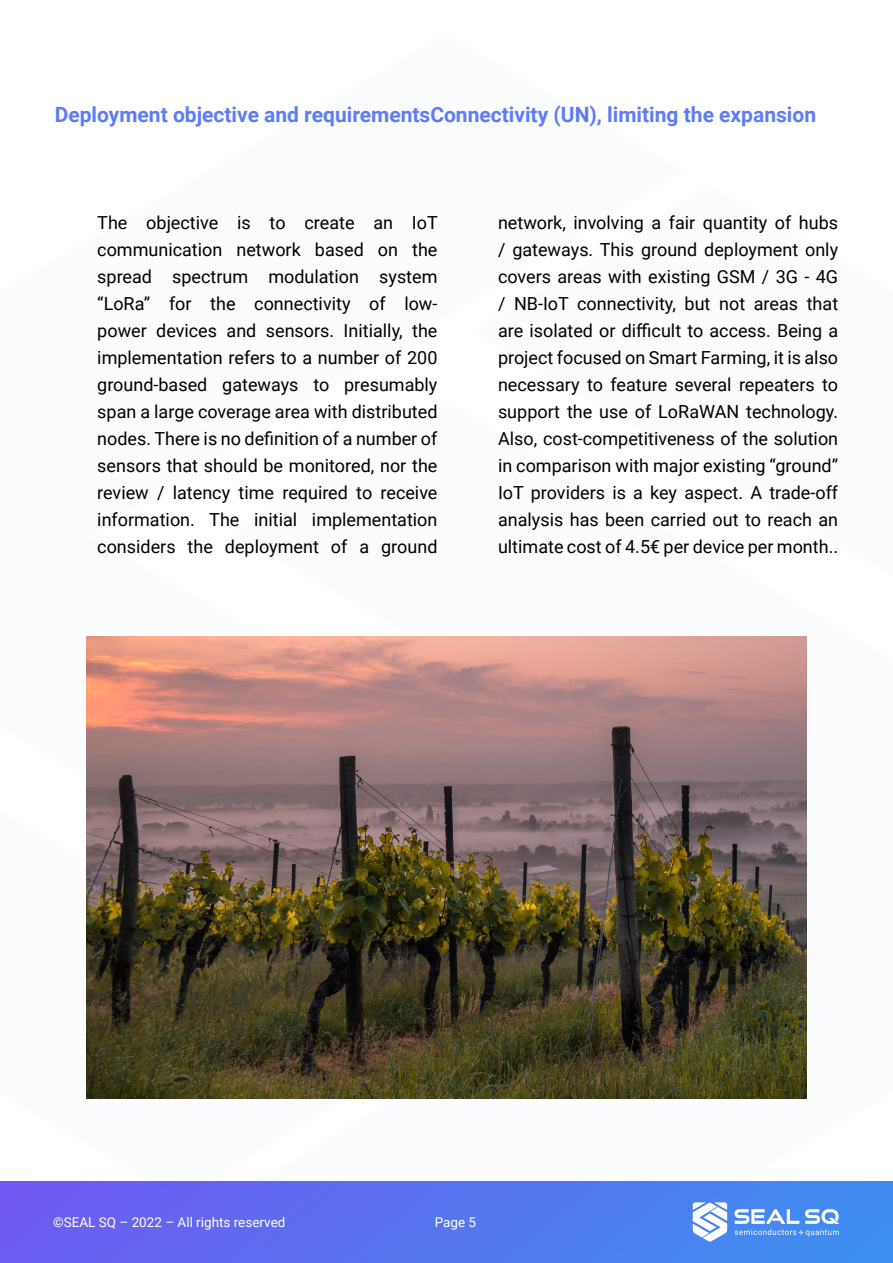
<style>
.page{position:relative;width:893px;height:1263px;background:#fff}
.page>*{position:absolute;margin:0;border:0;box-sizing:border-box;transform-origin:0 0}
.t1{font:700 21px "Roboto";color:#5c7cfa}
.t2{font:18px/27px "Roboto";color:#000;text-align:justify}
.t3{font:13.5px "Roboto";color:#fff}
</style>
<div class="page">
<img style="left:0;top:636px;width:893px;height:627px">
<img style="left:86px;top:637px;width:721px;height:461px">
<p class="t1" style="left:55px;top:100px;width:763px">Deployment objective and requirementsConnectivity (UN), limiting the expansion</p>
<p class="t2" style="left:97px;top:208px;width:342px">The objective is to create an IoT communication network based on the spread spectrum modulation system “LoRa” for the connectivity of low&shy;power devices and sensors. Initially, the implementation refers to a number of 200 ground-based gateways to presumably span a large coverage area with distributed nodes. There is no definition of a number of sensors that should be monitored, nor the review / latency time required to receive information. The initial implementation considers the deployment of a ground</p>
<p class="t2" style="left:498px;top:208px;width:342px">network, involving a fair quantity of hubs / gateways. This ground deployment only covers areas with existing GSM / 3G - 4G / NB-IoT connectivity, but not areas that are isolated or difficult to access. Being a project focused on Smart Farming, it is also necessary to feature several repeaters to support the use of LoRaWAN technology.<br>Also, cost-competitiveness of the solution in comparison with major existing “ground” IoT providers is a key aspect. A trade-off analysis has been carried out to reach an ultimate cost of 4.5€ per device per month..</p>
<p class="t3" style="left:53px;top:1213px;width:234px">©SEAL SQ – 2022 – All rights reserved</p>
<p class="t3" style="left:435px;top:1213px;width:43px">Page 5</p>
</div>
